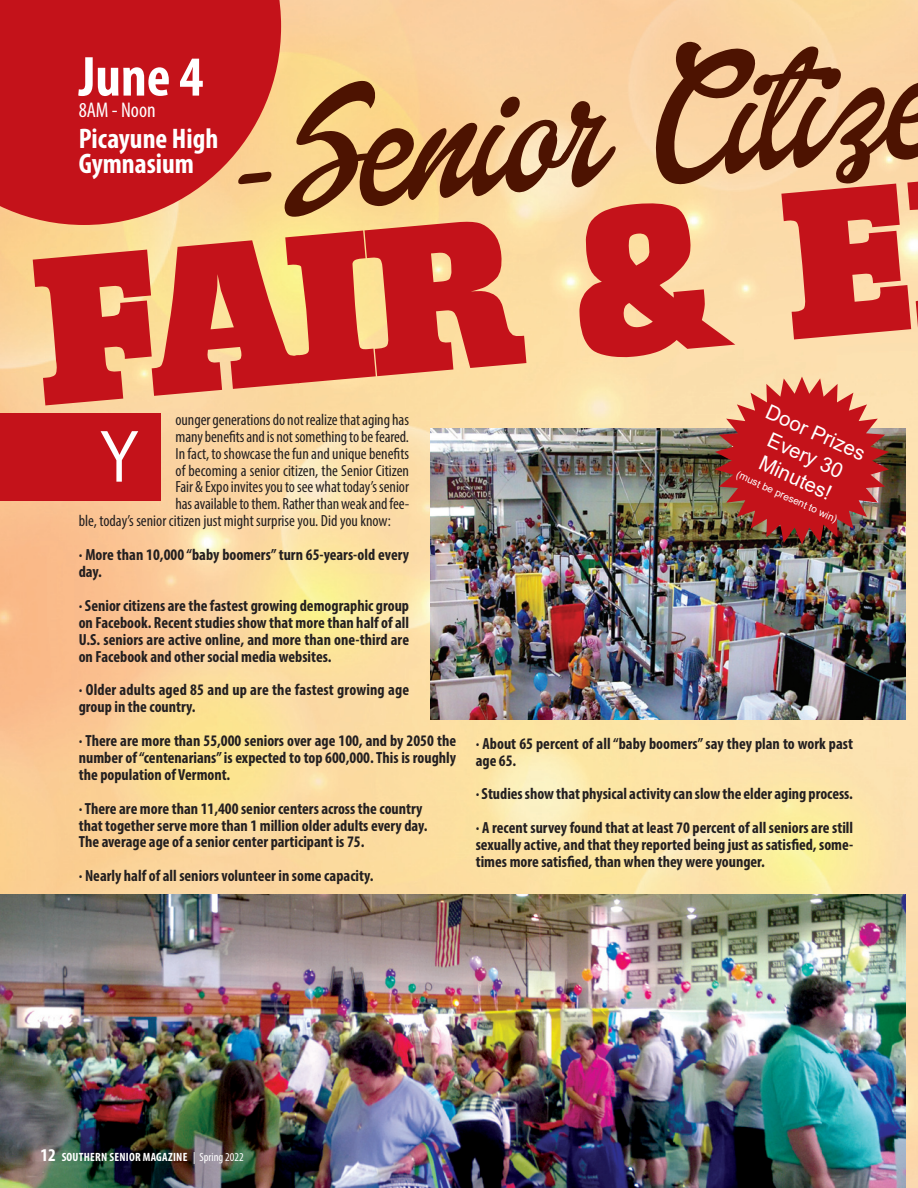
<style>
.page{position:relative;width:918px;height:1188px;background:#fff}
.page>*{position:absolute;margin:0;border:0;box-sizing:border-box;transform-origin:0 0}
.t1{font:800 202.95px "Enschede";color:#c4121a}
.t2{font:178.65px "Dollie Script Personal Use";color:#4d1301}
.t3{font:70.5px "Arial Narrow";color:#fff}
.t4{font:700 condensed 56.85px "Myriad Pro";color:#fff}
.t5{font:700 condensed 28.5px/24.9px "Myriad Pro";color:#fff}
.t6{font:condensed 21.3px "Myriad Pro";color:#fff}
.t7{font:20.55px/24.6px "Arial";color:#fff;text-align:center}
.t8{font:700 condensed 16.2px/17px "Myriad Pro";color:#231f20}
.t9{font:condensed 16.2px "Myriad Pro";letter-spacing:-.005em;color:#231f20}
.t10{font:700 condensed 12px "Myriad Pro";letter-spacing:.02em;color:#fff}
.t11{font:10.35px "Arial";color:#fff}
.s1{font-size:18px}
.s2{font-weight:400}
</style>
<div class="page">
<img style="left:0;top:0;width:918px;height:1188px">
<svg style="left:0;top:0;width:281px;height:225px;background:#cb2d2b"></svg>
<div style="left:0;top:413px;width:161px;height:87px;background:#c4121a"></div>
<img style="left:0;top:895px;width:906px;height:293px">
<img style="left:431px;top:429px;width:475px;height:291px">
<img style="left:715px;top:377px;width:174px;height:168px">
<h2 class="t2" style="left:211px;top:85px;width:724px;rotate:-5deg">-Senior Citize</h2>
<h3 class="t4" style="left:79px;top:56px;width:126px">June 4</h3>
<h3 class="t6" style="left:79px;top:102px;width:78px">8AM - Noon</h3>
<h3 class="t5" style="left:79px;top:128px;width:141px">Picayune High<br>Gymnasium</h3>
<h1 class="t1" style="left:28px;top:209px;width:879px;rotate:-5deg">FAIR &amp; E</h1>
<p class="t7" style="left:773px;top:399px;width:108px;rotate:25deg">Door Prizes<br>Every 30<br>Minutes!</p>
<p class="t9" style="left:176px;top:413px;width:235px">ounger generations do not realize that aging has</p>
<p class="t9" style="left:176px;top:430px;width:235px">many benefits and is not something to be feared.</p>
<p class="t9" style="left:176px;top:447px;width:235px">In fact, to showcase the fun and unique benefits</p>
<p class="t9" style="left:176px;top:464px;width:235px">of becoming a senior citizen, the Senior Citizen</p>
<p class="t9" style="left:176px;top:481px;width:235px">Fair &amp; Expo invites you to see what today’s senior</p>
<p class="t9" style="left:176px;top:498px;width:235px">has available to them. Rather than weak and fee-</p>
<p class="t9" style="left:79px;top:515px;width:314px">ble, today’s senior citizen just might surprise you. Did you know:</p>
<p class="t8" style="left:79px;top:548px;width:332px">· More than 10,000 “baby boomers” turn 65-years-old every day.</p>
<p class="t8" style="left:79px;top:598px;width:332px;text-align:justify">· Senior citizens are the fastest growing demographic group on Facebook. Recent studies show that more than half of all U.S. seniors are active online, and more than one-third are on Facebook and other social media websites.</p>
<p class="t8" style="left:79px;top:683px;width:332px">· Older adults aged 85 and up are the fastest growing age group in the country.</p>
<p class="t8" style="left:79px;top:734px;width:379px;text-align:justify">· There are more than 55,000 seniors over age 100, and by 2050 the number of “centenarians” is expected to top 600,000. This is roughly the population of Vermont.</p>
<p class="t8" style="left:79px;top:801px;width:350px">· There are more than 11,400 senior centers across the country that together serve more than 1 million older adults every day.<br>The average age of a senior center participant is 75.</p>
<p class="t8" style="left:79px;top:869px;width:296px">· Nearly half of all seniors volunteer in some capacity.</p>
<h3 class="t3" style="left:100px;top:416px;width:40px">Y</h3>
<p class="t11" style="left:740px;top:468px;width:111px;rotate:25deg">(must be present to win)</p>
<p class="t8" style="left:476px;top:736px;width:379px">· About 65 percent of all “baby boomers” say they plan to work past age 65.</p>
<p class="t8" style="left:476px;top:779px;width:379px;line-height:33.8px">· Studies show that physical activity can slow the elder aging process. · A recent survey found that at least 70 percent of all seniors are still</p>
<p class="t8" style="left:476px;top:838px;width:379px">sexually active, and that they reported being just as satisfied, some&shy;times more satisfied, than when they were younger.</p>
<p class="t10" style="left:40px;top:1153px;width:205px"><span class="s1">12</span> SOUTHERN SENIOR MAGAZINE <span class="s2">| Spring 2022</span></p>
</div>
